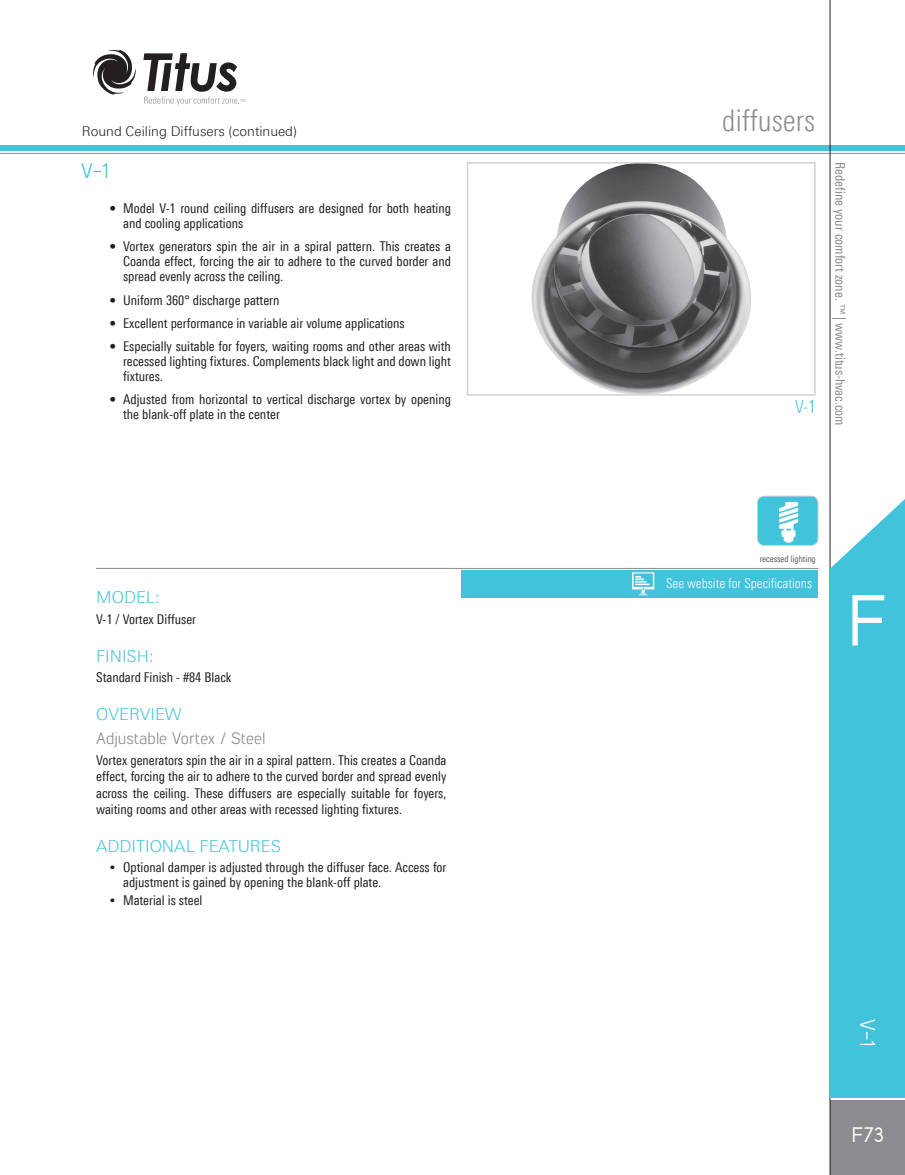
<style>
.page{position:relative;width:905px;height:1175px;background:#fff}
.page>*{position:absolute;margin:0;border:0;box-sizing:border-box;transform-origin:0 0}
.t1{font:500 72px "Lintel";color:#fff}
.t2{font:300 condensed 30px "LT Univers";color:#8a8c8f}
.t3{font:500 21px "Lintel";color:#fff}
.catalog_title_-_prod{font:21px "Lintel";color:#42c3dc}
.catalog_model_-_righ{font:21px "Lintel";color:#fff}
.model_name_-_2017{font:300 condensed 18px "LT Univers";color:#42c3dc}
.Titus_heading_3_2017{font:300 16.5px "LT Univers Basic";color:#42c3dc}
.catalog_-_overview_s{font:16.5px "Lintel";color:#8a8c8f}
.Paragraph{font:condensed 13.5px/15px "LT Univers";color:#231f20;text-align:justify}
.t4{font:condensed 13.5px "LT Univers";color:#8a8c8f}
.figure_text_2017{font:300 13.5px "LT Univers Basic";color:#231f20}
.catalog_web_specific{font:300 condensed 13.5px "LT Univers";color:#fff}
.Icons_2017{font:condensed 9px "LT Univers";color:#57585a}
.s1{font-family:"Arial";font-weight:700;font-style:italic;font-stretch:normal}
</style>
<div class="page">
<svg style="left:93px;top:50px;width:43px;height:45px"></svg>
<svg style="left:143px;top:53px;width:102px;height:52px"></svg>
<hr style="left:0;top:153px;width:904px;height:1px;background:#8a8c8f">
<div style="left:0;top:146px;width:904px;height:5px;background:#42c3dc"></div>
<div style="left:830px;top:1100px;width:74px;height:74px;background:#8a8c8f"></div>
<hr style="left:829px;top:0;width:1px;height:1174px;background:#231f20">
<div style="left:830px;top:568px;width:74px;height:529px;background:#42c3dc"></div>
<svg style="left:830px;top:492px;width:74px;height:76px"></svg>
<div style="left:757px;top:496px;width:61px;height:49px;background:#42c3dc;border-radius:7px"></div>
<img style="left:779px;top:502px;width:20px;height:41px">
<div style="left:757px;top:496px;width:61px;height:50px;border:1px solid #d1d2d4;border-radius:7px"></div>
<hr style="left:96px;top:568px;width:722px;height:1px;background:#8a8c8f">
<div style="left:461px;top:570px;width:357px;height:28px;background:#42c3dc"></div>
<img style="left:632px;top:572px;width:23px;height:24px">
<img style="left:531px;top:165px;width:220px;height:228px">
<div style="left:467px;top:162px;width:348px;height:234px;border:2px solid #d1d2d4"></div>
<p class="figure_text_2017" style="left:82px;top:124px;width:217px">Round Ceiling Diffusers (continued)</p>
<p class="catalog_title_-_prod" style="left:81px;top:156px;width:30px">V-1</p>
<p class="Paragraph" style="left:123px;top:201px;width:329px;text-indent:-14px">• Model V-1 round ceiling diffusers are designed for both heating and cooling applications</p>
<p class="Paragraph" style="left:123px;top:239px;width:329px;text-indent:-14px">• Vortex generators spin the air in a spiral pattern. This creates a Coanda effect, forcing the air to adhere to the curved border and spread evenly across the ceiling.</p>
<p class="Paragraph" style="left:110px;top:292px;width:171px">• Uniform 360° discharge pattern</p>
<p class="Paragraph" style="left:110px;top:315px;width:296px">• Excellent performance in variable air volume applications</p>
<p class="Paragraph" style="left:123px;top:338px;width:329px;text-indent:-14px">• Especially suitable for foyers, waiting rooms and other areas with recessed lighting fixtures. Complements black light and down light fixtures.</p>
<p class="Paragraph" style="left:123px;top:391px;width:329px;text-indent:-14px">• Adjusted from horizontal to vertical discharge vortex by opening the blank-off plate in the center</p>
<p class="Titus_heading_3_2017" style="left:96px;top:587px;width:65px">MODEL:</p>
<p class="Paragraph" style="left:96px;top:611px;width:102px">V-1 / Vortex Diffuser</p>
<p class="Titus_heading_3_2017" style="left:96px;top:646px;width:59px">FINISH:</p>
<p class="Paragraph" style="left:96px;top:670px;width:137px">Standard Finish - #84 Black</p>
<p class="Titus_heading_3_2017" style="left:96px;top:704px;width:87px">OVERVIEW</p>
<p class="catalog_-_overview_s" style="left:96px;top:727px;width:171px">Adjustable Vortex / Steel</p>
<p class="Paragraph" style="left:96px;top:752px;width:352px;line-height:16.2px">Vortex generators spin the air in a spiral pattern. This creates a Coanda effect, forcing the air to adhere to the curved border and spread evenly across the ceiling. These diffusers are especially suitable for foyers, waiting rooms and other areas with recessed lighting fixtures.</p>
<p class="Titus_heading_3_2017" style="left:96px;top:836px;width:186px">ADDITIONAL FEATURES</p>
<p class="Paragraph" style="left:123px;top:860px;width:325px;text-indent:-14px"><span class="s1">•</span> Optional damper is adjusted through the diffuser face. Access for adjustment is gained by opening the blank-off plate.</p>
<p class="Paragraph" style="left:110px;top:892px;width:94px"><span class="s1">•</span> Material is steel</p>
<h2 class="t2" style="left:722px;top:103px;width:95px">diffusers</h2>
<p class="model_name_-_2017" style="left:795px;top:396px;width:22px">V-1</p>
<p class="t4" style="left:848px;top:162px;width:265px;rotate:90deg">Redefine your comfort zone. ™ | www.titus-hvac.com</p>
<p class="Icons_2017" style="left:759px;top:553px;width:58px">recessed lighting</p>
<p class="catalog_web_specific" style="left:666px;top:575px;width:147px">See website for Specifications</p>
<h1 class="t1" style="left:848px;top:573px;width:41px">F</h1>
<p class="catalog_model_-_righ" style="left:882px;top:1018px;width:30px;rotate:90deg">V-1</p>
<h3 class="t3" style="left:852px;top:1121px;width:33px">F73</h3>
</div>
